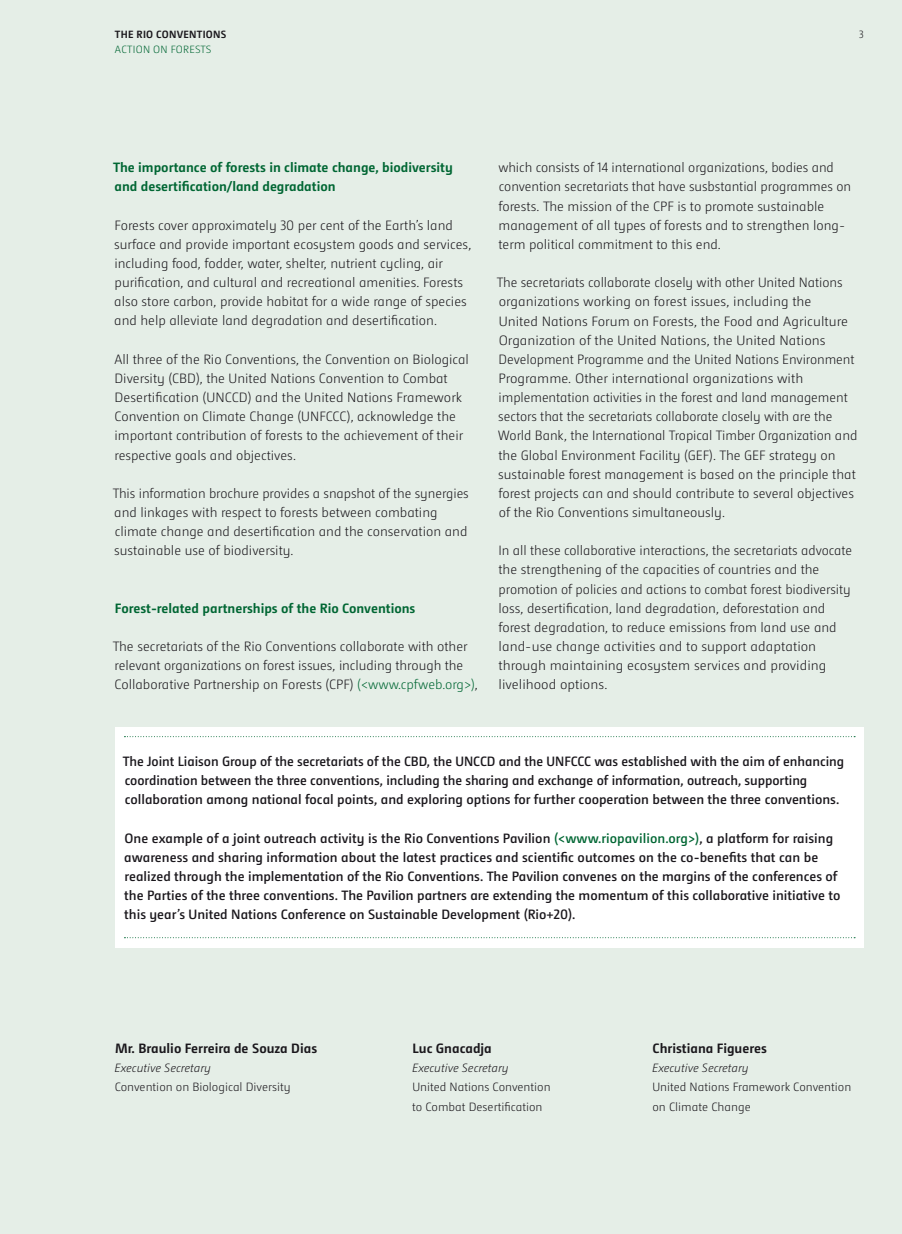
<style>
.page{position:relative;width:902px;height:1234px;background:#fff}
.page>*{position:absolute;margin:0;border:0;box-sizing:border-box;transform-origin:0 0}
.t1{font:300 13.5px/19.2px "Camingo Dos Pro";color:#1a171c}
.t2{font:600 13.5px/19.2px "Camingo Dos Pro";color:#1a171c}
.t3{font:700 13.5px/19.2px "Camingo Dos Pro";color:#063}
.t4{font:700 13.5px "Camingo Dos Pro";color:#1a171c}
.t5{font:300 12px/19.2px "Camingo Dos Pro";color:#1a171c}
.t6{font:italic 300 12px "Camingo Dos Pro";color:#1a171c}
.t7{font:700 10.5px "Camingo Dos Pro";letter-spacing:.025em;color:#1a171c}
.t8{font:300 10.5px "Camingo Dos Pro";letter-spacing:.025em;color:#063}
.t9{font:300 10.5px "Camingo Dos Pro";color:#1a171c}
.s1{color:#063}
</style>
<div class="page">
<div style="left:0;top:0;width:901px;height:1233px;background:#e5eee7"></div>
<div style="left:115px;top:726px;width:748px;height:221px;background:#fff"></div>
<svg style="left:124px;top:736px;width:731px;height:1px"></svg>
<svg style="left:124px;top:937px;width:731px;height:1px"></svg>
<p class="t7" style="left:115px;top:28px;width:113px">the Rio Conventions</p>
<p class="t9" style="left:859px;top:29px;width:6px">3</p>
<p class="t8" style="left:115px;top:44px;width:98px">Action on FORESTS</p>
<p class="t3" style="left:113px;top:158px;width:341px">The importance of forests in climate change, biodiversity and desertification/land degradation</p>
<p class="t1" style="left:114px;top:215px;width:358px">Forests cover approximately 30 per cent of the Earth’s land surface and provide important ecosystem goods and services, including food, fodder, water, shelter, nutrient cycling, air purification, and cultural and recreational amenities. Forests also store carbon, provide habitat for a wide range of species and help alleviate land degradation and desertification.</p>
<p class="t1" style="left:114px;top:349px;width:356px">All three of the Rio Conventions, the Convention on Biological Diversity (CBD), the United N ations Convention to Combat Desertification (UNCCD) and the United N ations Framework Convention on Climate Change (UN FCCC</p>
<p class="t1" style="left:114px;top:407px;width:350px;text-indent:232px">), acknowledge the important contribution of forests to the achievement of their respective goals and objectives.</p>
<p class="t1" style="left:113px;top:483px;width:357px">This information brochure provides a snapshot of the synergies and linkages with respect to forests between combating climate change and desertification and the conservation and sustainable use of biodiversity.</p>
<p class="t3" style="left:115px;top:598px;width:302px">Forest-related partnerships of the Rio Conventions</p>
<p class="t1" style="left:113px;top:636px;width:366px">The secretariats of the Rio Conventions collaborate with other relevant organizations on forest issues, including through the<br>Collaborative Partnership on Forests (CPF) <span class="s1">(&lt;www.cpfweb.org&gt;)</span>,</p>
<p class="t1" style="left:498px;top:158px;width:354px">which consists of 14 international organizations, bodies and convention secretariats that have susbstantial programmes on forests. The mission of the CPF is to promote sustainable management of all types of forests and to strengthen long&shy;term political commitment to this end.</p>
<p class="t1" style="left:497px;top:273px;width:362px">The secretariats collaborate closely with other United N ations organizations working on forest issues, including the<br>United N ations Forum on Forests, the Food and Agriculture Organization of the United Nations, the United Nations Development Programme and the United Nations Environment Programme. Other international organizations with implementation activities in the forest and land management sectors that the secretariats collaborate closely with are the World Bank, the I nternational Tropical Timber Organization and the Global Environment Facility (GEF). The GEF strategy on sustainable forest management is based on the principle that forest projects can and should contribute to several objectives of the Rio Conventions simultaneously.</p>
<p class="t1" style="left:498px;top:541px;width:355px">I n all these collaborative interactions, the secretariats advocate the strengthening of the capacities of countries and the promotion of policies and actions to combat forest biodiversity loss, desertification, land degradation, deforestation and forest degradation, to reduce emissions from land use and land-use change activities and to support adaptation through maintaining ecosystem services and providing livelihood options.</p>
<p class="t2" style="left:123px;top:751px;width:722px">The Joint Liaison Group of the secretariats of the CBD, the UNCCD and the UNFCCC was established with the aim of enhancing coordination between the three conventions, including the sharing and exchange of information, outreach, supporting collaboration among national focal points, and exploring options for further cooperation between the three conventions.</p>
<p class="t2" style="left:124px;top:827px;width:717px">One example of a joint outreach activity is the Rio Conventions Pavilion <span class="s1">(&lt;www.riopavilion.org&gt;)</span>, a platform for raising awareness and sharing information about the latest practices and scientific outcomes on the co-benefits that can be realized through the implementation of the Rio Conventions. The Pavilion convenes on the margins of the conferences of the Parties of the three conventions. The Pavilion partners are extending the momentum of this collaborative initiative to this year’s United Nations Conference on Sustainable Development (Rio+20).</p>
<p class="t4" style="left:115px;top:1039px;width:203px">Mr. Braulio Ferreira de Souza Dias</p>
<p class="t6" style="left:115px;top:1060px;width:98px">Executive Secretary</p>
<p class="t5" style="left:115px;top:1077px;width:177px">Convention on Biological Diversity</p>
<p class="t4" style="left:412px;top:1039px;width:81px">Luc Gnacadja</p>
<p class="t6" style="left:412px;top:1060px;width:98px">Executive Secretary</p>
<p class="t5" style="left:412px;top:1077px;width:140px">United N ations Convention to Combat Desertification</p>
<p class="t4" style="left:652px;top:1039px;width:116px">Christiana Figueres</p>
<p class="t6" style="left:652px;top:1060px;width:98px">Executive Secretary</p>
<p class="t5" style="left:652px;top:1077px;width:200px">United N ations Framework Convention on Climate Change</p>
</div>
